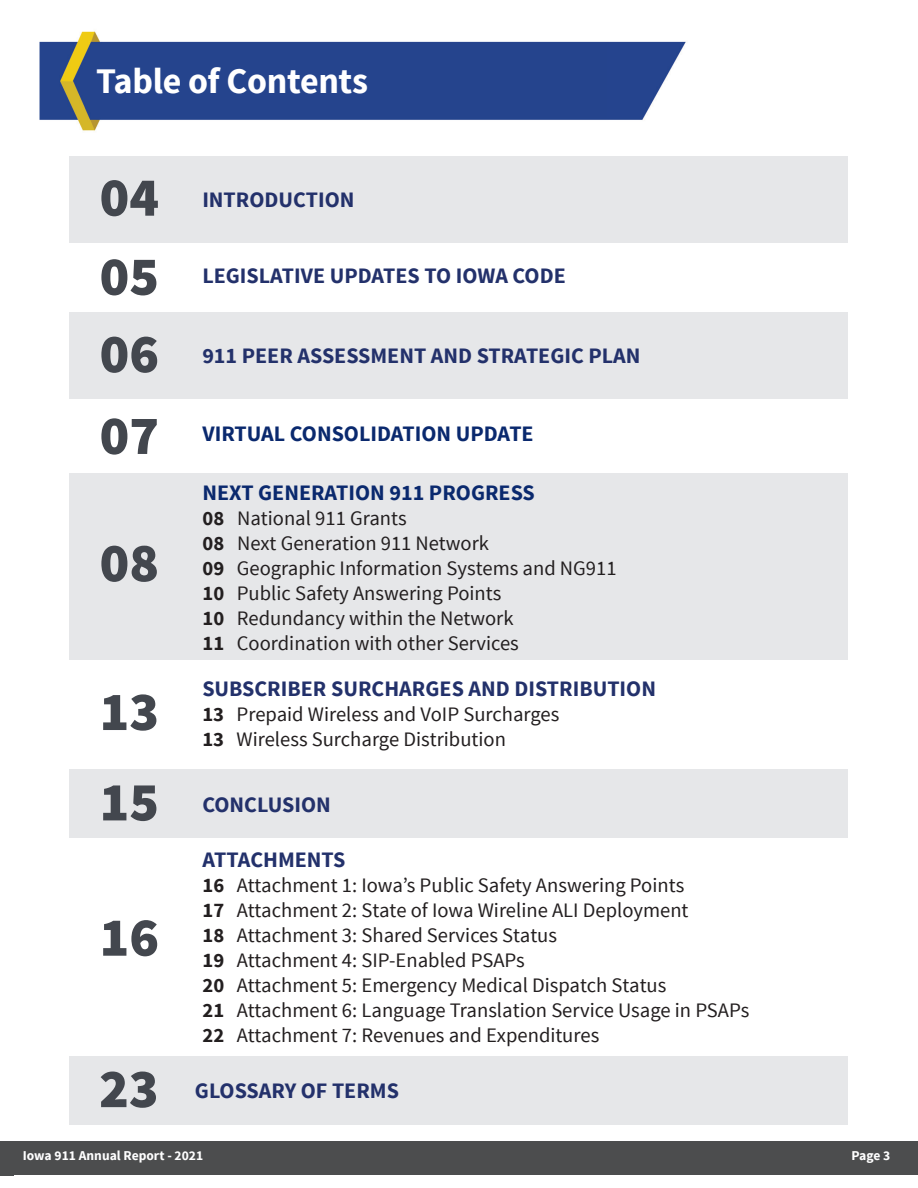
<style>
.page{position:relative;width:918px;height:1188px;background:#fff}
.page>*{position:absolute;margin:0;border:0;box-sizing:border-box;transform-origin:0 0}
.t1{font:900 55.2px "Source Sans Pro";color:#43474e}
.t2{font:700 36px "Source Sans Pro";letter-spacing:-.01em;color:#fff}
.t3{font:700 22.05px "Source Sans Pro";color:#23316b}
.t4{font:700 22.05px "Source Sans Pro";color:#0a296e}
.t5{font:20.55px/25px "Source Sans Pro";color:#231f20}
.t6{font:700 13.5px "Source Sans Pro";color:#fff}
.s1{font-weight:700}
</style>
<div class="page">
<div style="left:70px;top:1056px;width:778px;height:68px;background:#e6e7e9"></div>
<div style="left:70px;top:769px;width:778px;height:68px;background:#e6e7e9"></div>
<div style="left:70px;top:474px;width:778px;height:186px;background:#e6e7e9"></div>
<div style="left:70px;top:156px;width:778px;height:86px;background:#e6e7e9"></div>
<div style="left:70px;top:313px;width:778px;height:86px;background:#e6e7e9"></div>
<div style="left:0;top:1141px;width:918px;height:34px;background:#4c4d4e"></div>
<div style="left:0;top:1142px;width:14px;height:34px;background:#4c4d4e"></div>
<img style="left:39px;top:31px;width:647px;height:100px">
<p class="t2" style="left:96px;top:58px;width:273px">Table of Contents</p>
<p class="t1" style="left:100px;top:161px;width:61px">04</p>
<p class="t1" style="left:100px;top:240px;width:61px">05</p>
<p class="t3" style="left:202px;top:185px;width:154px">INTRODUCTION</p>
<p class="t3" style="left:202px;top:262px;width:365px">LEGISLATIVE UPDATES TO IOWA CODE</p>
<p class="t1" style="left:100px;top:318px;width:61px">06</p>
<p class="t3" style="left:202px;top:342px;width:440px">911 PEER ASSESSMENT AND STRATEGIC PLAN</p>
<p class="t1" style="left:100px;top:400px;width:61px">07</p>
<p class="t1" style="left:100px;top:527px;width:61px">08</p>
<p class="t1" style="left:100px;top:676px;width:61px">13</p>
<p class="t1" style="left:100px;top:766px;width:61px">15</p>
<p class="t1" style="left:100px;top:901px;width:61px">16</p>
<p class="t4" style="left:203px;top:420px;width:333px">VIRTUAL CONSOLIDATION UPDATE</p>
<p class="t4" style="left:203px;top:478px;width:334px">NEXT GENERATION 911 PROGRESS</p>
<p class="t5" style="left:203px;top:506px;width:416px"><span class="s1">08</span> National 911 Grants<br><span class="s1">08</span> Next Generation 911 Network<br><span class="s1">09</span> Geographic Information Systems and NG911<br><span class="s1">10</span> Public Safety Answering Points<br><span class="s1">10</span> Redundancy within the Network<br><span class="s1">11</span> Coordination with other Services</p>
<p class="t3" style="left:202px;top:675px;width:455px">SUBSCRIBER SURCHARGES AND DISTRIBUTION</p>
<p class="t5" style="left:202px;top:702px;width:359px"><span class="s1">13</span> Prepaid Wireless and VoIP Surcharges<br><span class="s1">13</span> Wireless Surcharge Distribution</p>
<p class="t3" style="left:203px;top:790px;width:130px">CONCLUSION</p>
<p class="t3" style="left:203px;top:845px;width:145px">ATTACHMENTS</p>
<p class="t5" style="left:203px;top:873px;width:548px"><span class="s1">16</span> Attachment 1: Iowa’s Public Safety Answering Points<br><span class="s1">17</span> Attachment 2: State of Iowa Wireline ALI Deployment<br><span class="s1">18</span> Attachment 3: Shared Services Status<br><span class="s1">19</span> Attachment 4: SIP-Enabled PSAPs<br><span class="s1">20</span> Attachment 5: Emergency Medical Dispatch Status<br><span class="s1">21</span> Attachment 6: Language Translation Service Usage in PSAPs <span class="s1">22</span> Attachment 7: Revenues and Expenditures</p>
<p class="t1" style="left:99px;top:1053px;width:61px">23</p>
<p class="t3" style="left:195px;top:1077px;width:206px">GLOSSARY OF TERMS</p>
<p class="t6" style="left:23px;top:1147px;width:182px">Iowa 911 Annual Report - 2021</p>
<p class="t6" style="left:852px;top:1147px;width:40px">Page 3</p>
</div>
